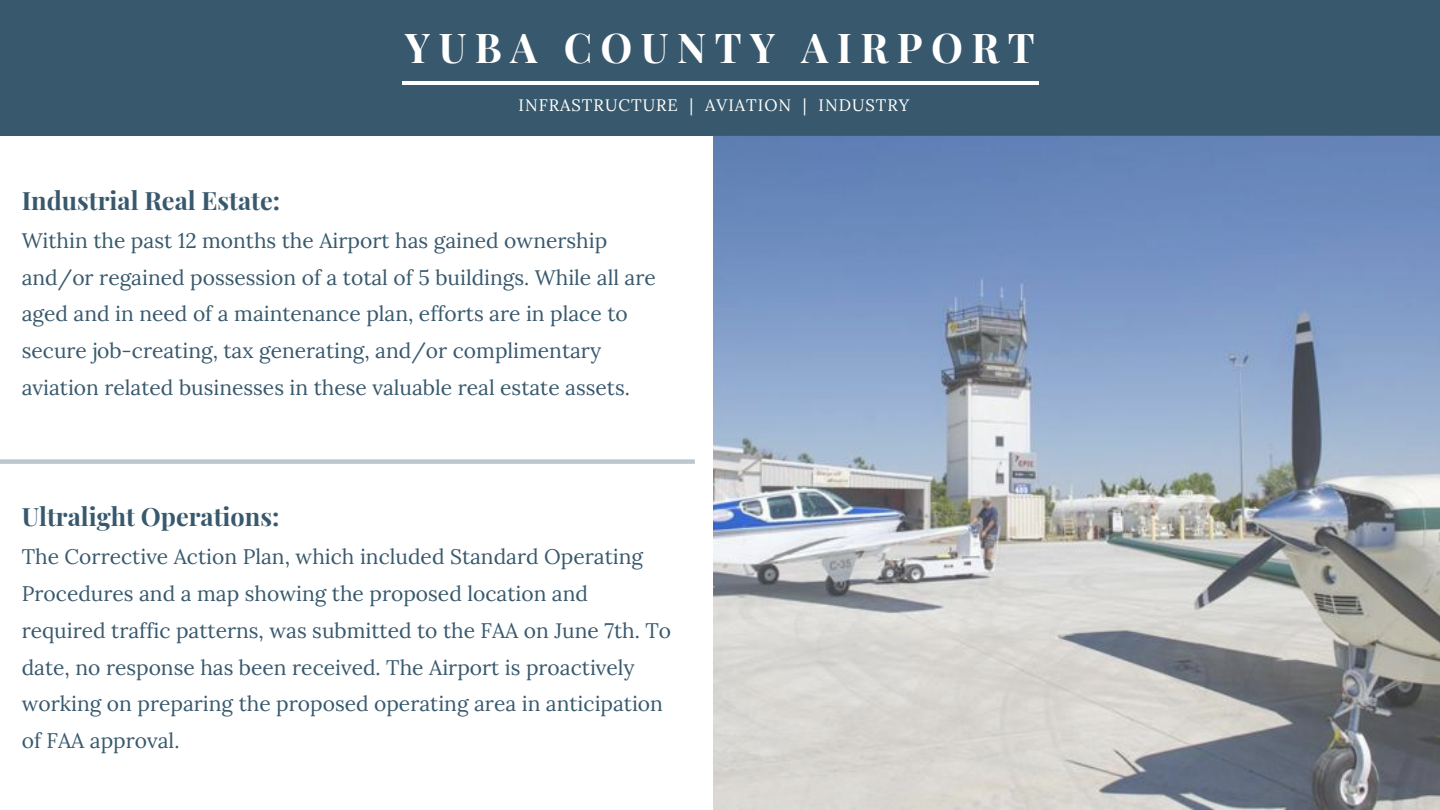
<style>
.page{position:relative;width:1440px;height:810px;background:#fff}
.page>*{position:absolute;margin:0;border:0;box-sizing:border-box;transform-origin:0 0}
.t1{font:700 40.3px "Playfair Display SC";letter-spacing:.21em;color:#fff}
.t2{font:700 25.3px "Playfair Display";color:#38596d}
.t3{font:21px/36.8px "Lora";color:#38596d}
.t4{font:16.6px "Lora";letter-spacing:.06em;color:#fff}
</style>
<div class="page">
<div style="left:0;top:0;width:1440px;height:136px;background:#38596d"></div>
<hr style="left:402px;top:81px;width:637px;height:3px;background:#fff">
<img style="left:714px;top:136px;width:726px;height:674px">
<div style="left:0;top:459px;width:695px;height:5px;background:#bbc7cd"></div>
<p class="t1" style="left:405px;top:20px;width:631px">YUBA COUNTY AIRPORT</p>
<p class="t4" style="left:518px;top:94px;width:393px">INFRASTRUCTURE | AVIATION | INDUSTRY</p>
<p class="t2" style="left:22px;top:182px;width:260px">Industrial Real Estate:</p>
<p class="t3" style="left:22px;top:222px;width:636px">Within the past 12 months the Airport has gained ownership and/or regained possession of a total of 5 buildings. While all are aged and in need of a maintenance plan, efforts are in place to secure job-creating, tax generating, and/or complimentary aviation related businesses in these valuable real estate assets.</p>
<p class="t2" style="left:22px;top:499px;width:259px">Ultralight Operations:</p>
<p class="t3" style="left:22px;top:538px;width:651px">The Corrective Action Plan, which included Standard Operating Procedures and a map showing the proposed location and required traffic patterns, was submitted to the FAA on June 7th. To date, no response has been received. The Airport is proactively working on preparing the proposed operating area in anticipation of FAA approval.</p>
</div>
